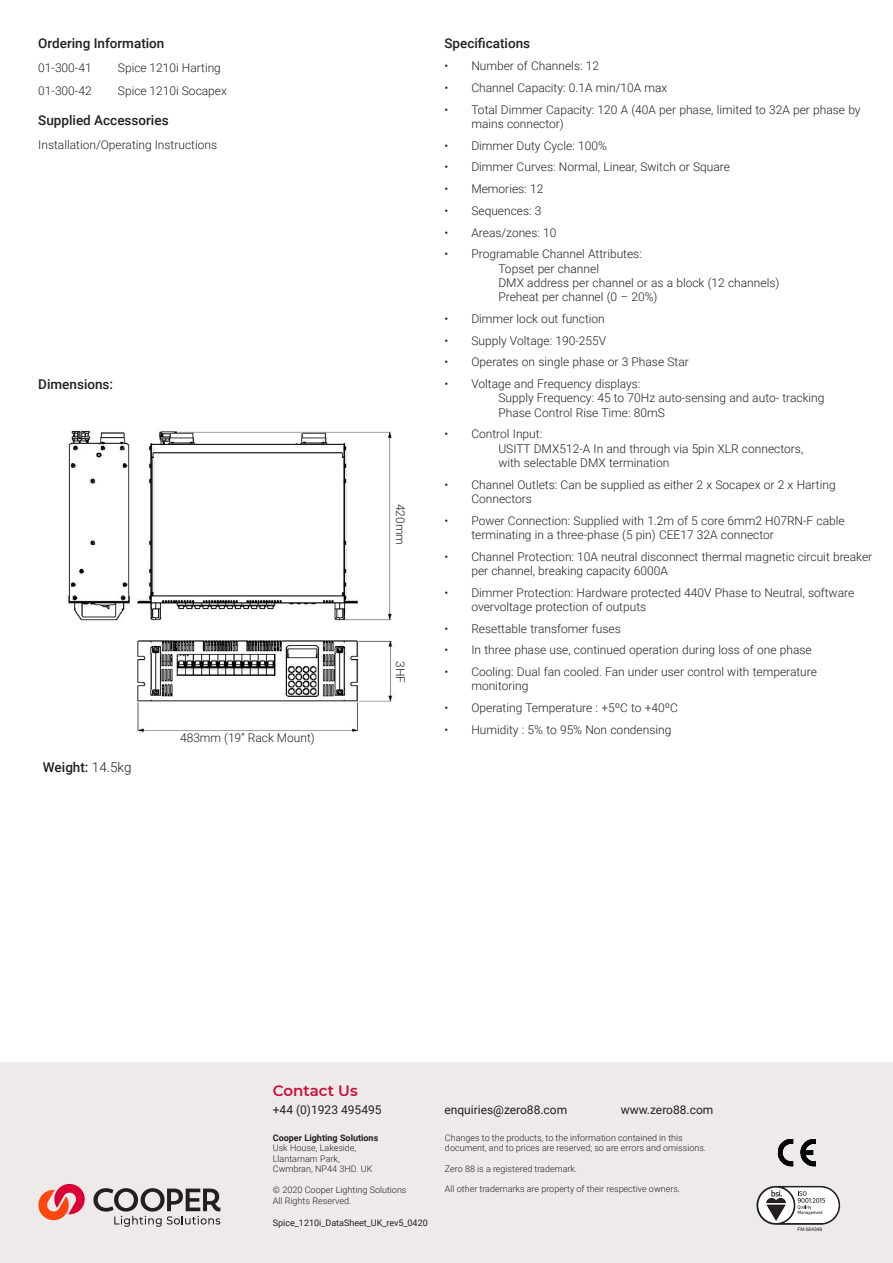
<style>
.page{position:relative;width:893px;height:1263px;background:#fff}
.page>*{position:absolute;margin:0;border:0;box-sizing:border-box;transform-origin:0 0}
.t1{font:600 15px "Montserrat";color:#c80d3a}
.Code_Header{font:500 13.5px "Roboto";color:#231f20}
.Codes_light{font:300 12px/14.2px "Roboto";color:#231f20}
.t2{font:12px "Roboto";color:#231f20}
._09_Backpage_Body{font:300 9px/10.5px "Roboto";color:#231f20}
._09_Backpage_Body-2{font:9px "Roboto";color:#231f20}
._09_Backpage_Body-3{font:700 9px "Roboto";color:#231f20}
.t3{font:4.95px "Arial";color:#231f20}
.s1{font-weight:300}
</style>
<div class="page">
<div style="left:0;top:1062px;width:893px;height:201px;background:#edeae9"></div>
<svg style="left:38px;top:1184px;width:47px;height:37px"></svg>
<svg style="left:93px;top:1188px;width:127px;height:39px"></svg>
<img style="left:137px;top:431px;width:256px;height:302px">
<img style="left:66px;top:430px;width:64px;height:191px">
<svg style="left:778px;top:1139px;width:38px;height:27px"></svg>
<svg style="left:756px;top:1186px;width:84px;height:39px;background:#c7c5c5"></svg>
<p class="Code_Header" style="left:38px;top:34px;width:128px">Ordering Information</p>
<p class="Codes_light" style="left:38px;top:60px;width:55px">01-300-41</p>
<p class="Codes_light" style="left:118px;top:60px;width:105px">Spice 1210i Harting</p>
<p class="Codes_light" style="left:38px;top:84px;width:55px">01-300-42</p>
<p class="Codes_light" style="left:118px;top:84px;width:111px">Spice 1210i Socapex</p>
<p class="Code_Header" style="left:38px;top:111px;width:132px">Supplied Accessories</p>
<p class="Codes_light" style="left:38px;top:137px;width:180px">Installation/Operating Instructions</p>
<p class="Code_Header" style="left:38px;top:374px;width:76px">Dimensions:</p>
<p class="Code_Header" style="left:43px;top:758px;width:90px">Weight: <span class="s1">14.5kg</span></p>
<p class="Codes_light" style="left:180px;top:731px;width:136px">483mm (19” Rack Mount)</p>
<p class="Codes_light" style="left:408px;top:504px;width:43px;rotate:90deg">420mm</p>
<p class="Codes_light" style="left:408px;top:661px;width:23px;rotate:90deg">3HF</p>
<p class="Code_Header" style="left:444px;top:34px;width:87px">Specifications</p>
<p class="Codes_light" style="left:444px;top:58px;width:156px">• Number of Channels: 12</p>
<p class="Codes_light" style="left:444px;top:80px;width:224px">• Channel Capacity: 0.1A min/10A max</p>
<p class="Codes_light" style="left:471px;top:102px;width:391px;text-indent:-27px">• Total Dimmer Capacity: 120 A (40A per phase, limited to 32A per phase by mains connector)</p>
<p class="Codes_light" style="left:444px;top:138px;width:164px">• Dimmer Duty Cycle: 100%</p>
<p class="Codes_light" style="left:444px;top:160px;width:287px">• Dimmer Curves: Normal, Linear, Switch or Square</p>
<p class="Codes_light" style="left:444px;top:181px;width:100px">• Memories: 12</p>
<p class="Codes_light" style="left:444px;top:203px;width:99px">• Sequences: 3</p>
<p class="Codes_light" style="left:444px;top:225px;width:114px">• Areas/zones: 10</p>
<p class="Codes_light" style="left:498px;top:247px;width:282px;text-indent:-54px">• Programable Channel Attributes:<br>Topset per channel<br>DMX address per channel or as a block (12 channels)<br>Preheat per channel (0 – 20%)</p>
<p class="Codes_light" style="left:444px;top:311px;width:162px">• Dimmer lock out function</p>
<p class="Codes_light" style="left:444px;top:333px;width:163px">• Supply Voltage: 190-255V</p>
<p class="Codes_light" style="left:444px;top:355px;width:246px">• Operates on single phase or 3 Phase Star</p>
<p class="Codes_light" style="left:498px;top:376px;width:328px;text-indent:-54px">• Voltage and Frequency displays:<br>Supply Frequency: 45 to 70Hz auto-sensing and auto- tracking<br>Phase Control Rise Time: 80mS</p>
<p class="Codes_light" style="left:498px;top:427px;width:306px;text-indent:-54px">• Control Input:<br>USITT DMX512-A In and through via 5pin XLR connectors, with selectable DMX termination</p>
<p class="Codes_light" style="left:471px;top:477px;width:366px;text-indent:-27px">• Channel Outlets: Can be supplied as either 2 x Socapex or 2 x Harting<br>Connectors</p>
<p class="Codes_light" style="left:471px;top:513px;width:375px;text-indent:-27px">• Power Connection: Supplied with 1.2m of 5 core 6mm2 H07RN-F cable terminating in a three-phase (5 pin) CEE17 32A connector</p>
<p class="Codes_light" style="left:471px;top:549px;width:402px;text-indent:-27px">• Channel Protection: 10A neutral disconnect thermal magnetic circuit breaker per channel, breaking capacity 6000A</p>
<p class="Codes_light" style="left:471px;top:585px;width:384px;text-indent:-27px">• Dimmer Protection: Hardware protected 440V Phase to Neutral, software overvoltage protection of outputs</p>
<p class="Codes_light" style="left:444px;top:621px;width:178px">• Resettable transfomer fuses</p>
<p class="Codes_light" style="left:444px;top:643px;width:369px">• In three phase use, continued operation during loss of one phase</p>
<p class="Codes_light" style="left:471px;top:664px;width:347px;text-indent:-27px">• Cooling: Dual fan cooled. Fan under user control with temperature monitoring</p>
<p class="Codes_light" style="left:444px;top:700px;width:235px">• Operating Temperature : +5ºC to +40ºC</p>
<p class="Codes_light" style="left:444px;top:722px;width:229px">• Humidity : 5% to 95% Non condensing</p>
<p class="t1" style="left:273px;top:1080px;width:86px">Contact Us</p>
<p class="t2" style="left:273px;top:1101px;width:110px">+44 (0)1923 495495</p>
<p class="t2" style="left:444px;top:1101px;width:124px">enquiries@zero88.com</p>
<p class="t2" style="left:621px;top:1101px;width:94px">www.zero88.com</p>
<p class="_09_Backpage_Body-3" style="left:273px;top:1131px;width:107px">Cooper Lighting Solutions</p>
<p class="_09_Backpage_Body" style="left:273px;top:1142px;width:85px">Usk House, Lakeside,</p>
<p class="_09_Backpage_Body" style="left:273px;top:1153px;width:68px">Llantarnam Park,</p>
<p class="_09_Backpage_Body" style="left:273px;top:1163px;width:101px">Cwmbran, NP44 3HD. UK</p>
<p class="_09_Backpage_Body" style="left:273px;top:1184px;width:135px">© 2020 Cooper Lighting Solutions</p>
<p class="_09_Backpage_Body" style="left:273px;top:1195px;width:80px">All Rights Reserved.</p>
<p class="_09_Backpage_Body" style="left:445px;top:1132px;width:263px">Changes to the products, to the information contained in this document, and to prices are reserved; so are errors and omissions.</p>
<p class="_09_Backpage_Body" style="left:445px;top:1163px;width:134px">Zero 88 is a registered trademark.</p>
<p class="_09_Backpage_Body" style="left:445px;top:1183px;width:237px">All other trademarks are property of their respective owners.</p>
<p class="_09_Backpage_Body-2" style="left:273px;top:1216px;width:156px">Spice_1210i_DataSheet_UK_rev5_0420</p>
<p class="t3" style="left:797px;top:1226px;width:26px">FM 664349</p>
</div>
